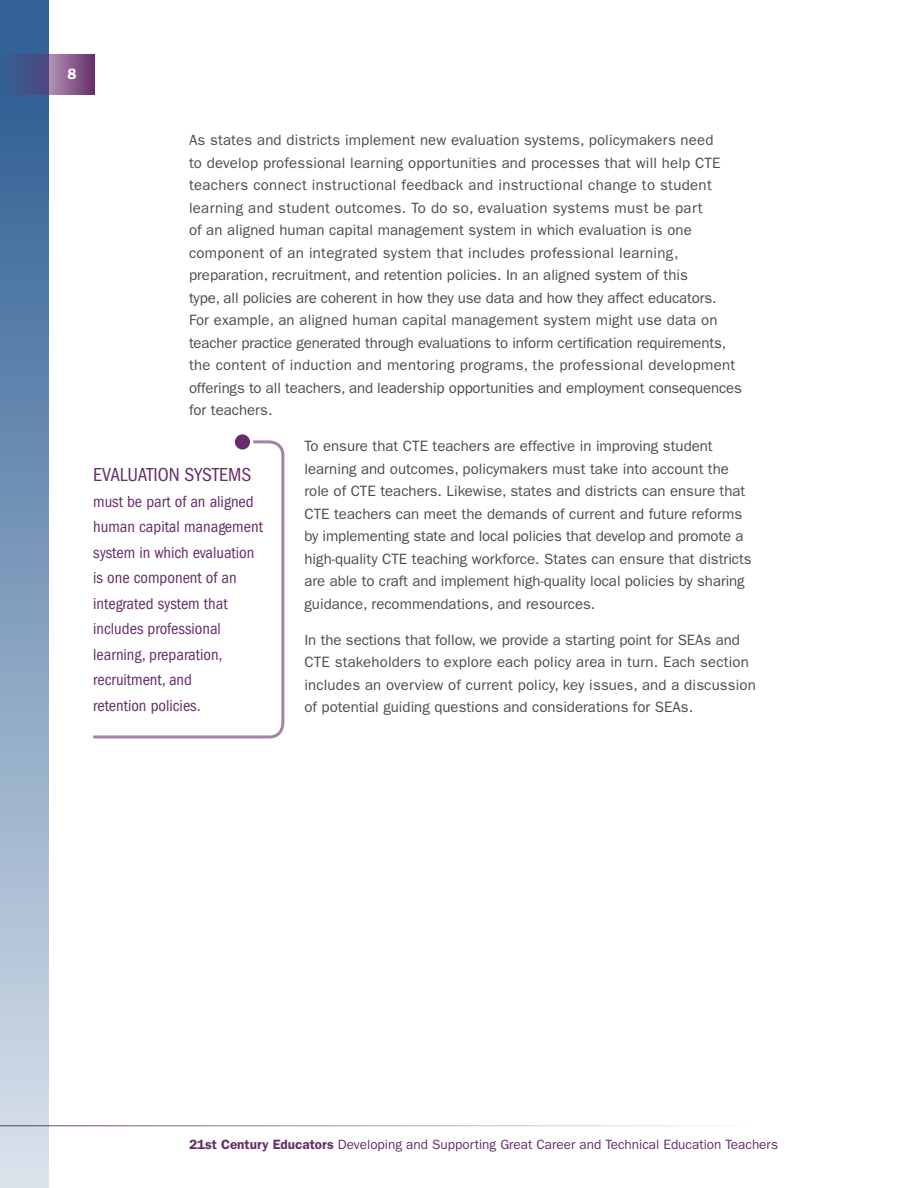
<style>
.page{position:relative;width:918px;height:1188px;background:#fff}
.page>*{position:absolute;margin:0;border:0;box-sizing:border-box;transform-origin:0 0}
.Pullout__in_brackets{font:condensed 19.5px "ITC Franklin Gothic Std";color:#662d6a}
.Pullout__in_brackets-2{font:condensed 16.5px/25.5px "ITC Franklin Gothic Std";color:#662d6a}
.Paragraph{font:15px/22.5px "ITC Franklin Gothic Std";color:#4b4c4d}
.t1{font:600 15px "ITC Franklin Gothic Std";color:#fff}
.t2{font:13.5px "ITC Franklin Gothic Std";color:#662d6a}
.s1{font-weight:600}
</style>
<div class="page">
<div style="left:0;top:0;width:49px;height:1188px;background:linear-gradient(to bottom,#26588f,#dae2ec)"></div>
<hr style="left:0;top:1125px;width:756px;height:1px;background:#662d6a">
<svg style="left:0;top:54px;width:95px;height:40px;background:#63598c"></svg>
<svg style="left:93px;top:440px;width:192px;height:299px"></svg>
<div style="left:235px;top:434px;width:15px;height:16px;background:#662d6a;border-radius:50%"></div>
<p class="t1" style="left:68px;top:65px;width:10px">8</p>
<p class="Paragraph" style="left:189px;top:129px;width:554px">As states and districts implement new evaluation systems, policymakers need<br>to develop professional learning opportunities and processes that will help CTE teachers connect instructional feedback and instructional change to student learning and student outcomes. To do so, evaluation systems must be part<br>of an aligned human capital management system in which evaluation is one component of an integrated system that includes professional learning, preparation, recruitment, and retention policies. In an aligned system of this<br>type, all policies are coherent in how they use data and how they affect educators.<br>For example, an aligned human capital management system might use data on teacher practice generated through evaluations to inform certification requirements, the content of induction and mentoring programs, the professional development offerings to all teachers, and leadership opportunities and employment consequences for teachers.</p>
<p class="Paragraph" style="left:304px;top:435px;width:449px">To ensure that CTE teachers are effective in improving student learning and outcomes, policymakers must take into account the role of CTE teachers. Likewise, states and districts can ensure that CTE teachers can meet the demands of current and future reforms by implementing state and local policies that develop and promote a high-quality CTE teaching workforce. States can ensure that districts are able to craft and implement high-quality local policies by sharing guidance, recommendations, and resources.</p>
<p class="Paragraph" style="left:304px;top:629px;width:453px">In the sections that follow, we provide a starting point for SEAs and CTE stakeholders to explore each policy area in turn. Each section includes an overview of current policy, key issues, and a discussion of potential guiding questions and considerations for SEAs.</p>
<p class="Pullout__in_brackets" style="left:93px;top:464px;width:160px">EVALUATION SYSTEMS</p>
<p class="Pullout__in_brackets-2" style="left:93px;top:489px;width:171px">must be part of an aligned human capital management system in which evaluation is one component of an integrated system that includes professional learning, preparation, recruitment, and<br>retention policies.</p>
<p class="t2" style="left:189px;top:1137px;width:591px"><span class="s1">21st Century Educators</span> Developing and Supporting Great Career and Technical Education Teachers</p>
</div>
